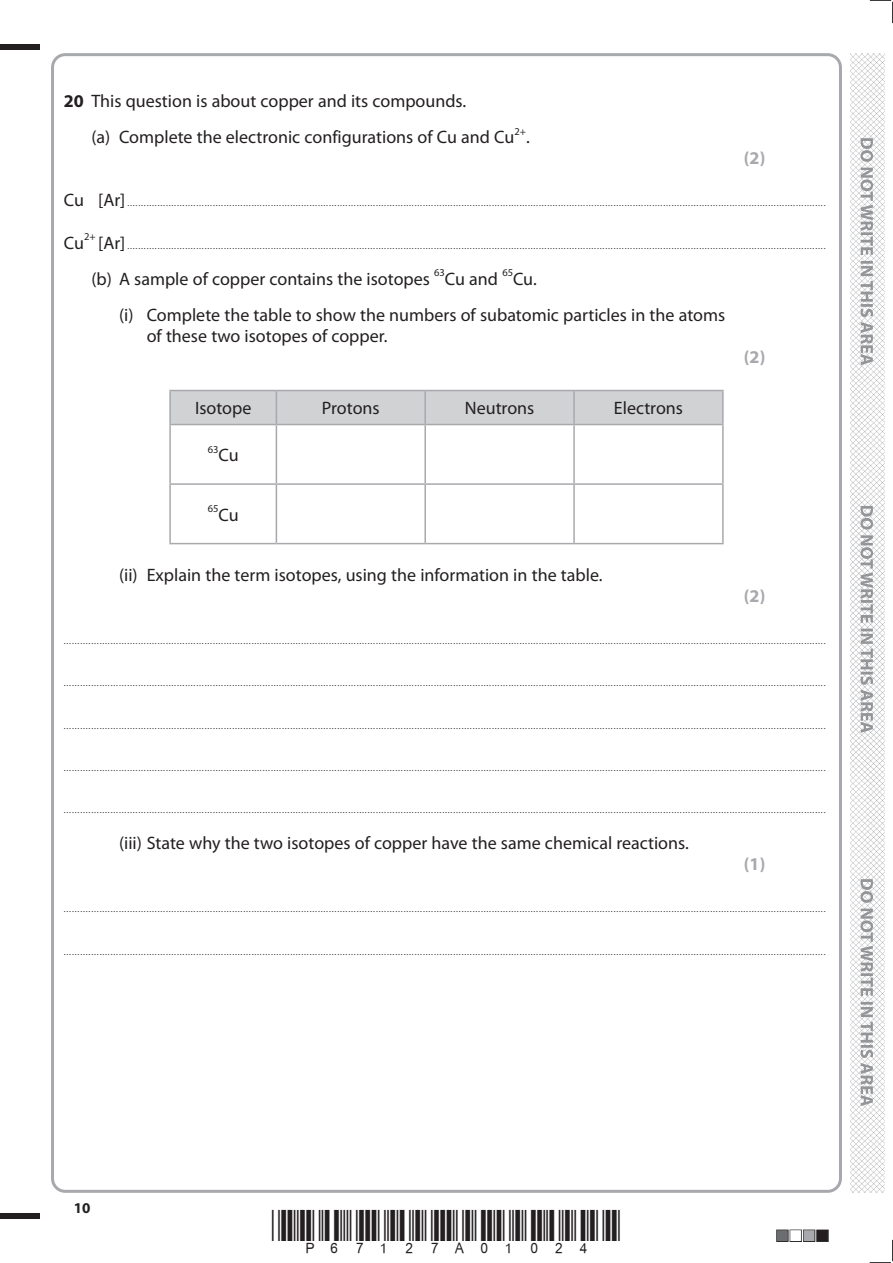
<style>
.page{position:relative;width:893px;height:1263px;background:#fff}
.page>*{position:absolute;margin:0;border:0;box-sizing:border-box;transform-origin:0 0}
.t1{font:18px/36px "Myriad Pro";color:#231f20}
.t2{font:700 18px "Myriad Pro";color:#a8a9ad}
.t3{font:700 15px "Myriad Pro";color:#231f20}
.t4{font:10.5px "Myriad Pro";color:#231f20}
.t5{font:9px "Myriad Pro";color:#231f20}
.s1{font-weight:700}
.s2{font-size:18px}
</style>
<div class="page">
<div style="left:0;top:44px;width:40px;height:5px;background:#231f20"></div>
<div style="left:0;top:1214px;width:40px;height:5px;background:#231f20"></div>
<svg style="left:870px;top:0;width:23px;height:23px"></svg>
<svg style="left:870px;top:1240px;width:23px;height:23px"></svg>
<img style="left:850px;top:53px;width:34px;height:1140px">
<svg style="left:860px;top:138px;width:13px;height:968px"></svg>
<div style="left:171px;top:391px;width:551px;height:33px;background:#d1d2d4"></div>
<hr style="left:169px;top:390px;width:107px;height:1px;background:#a8a9ad">
<hr style="left:169px;top:391px;width:2px;height:33px;background:#a8a9ad">
<hr style="left:276px;top:390px;width:149px;height:1px;background:#a8a9ad">
<hr style="left:276px;top:391px;width:1px;height:33px;background:#a8a9ad">
<hr style="left:425px;top:390px;width:149px;height:1px;background:#a8a9ad">
<hr style="left:424px;top:391px;width:2px;height:33px;background:#a8a9ad">
<hr style="left:574px;top:390px;width:150px;height:1px;background:#a8a9ad">
<hr style="left:573px;top:391px;width:2px;height:33px;background:#a8a9ad">
<hr style="left:722px;top:391px;width:2px;height:33px;background:#a8a9ad">
<hr style="left:169px;top:424px;width:107px;height:1px;background:#a8a9ad">
<hr style="left:169px;top:425px;width:2px;height:58px;background:#a8a9ad">
<hr style="left:276px;top:424px;width:149px;height:1px;background:#a8a9ad">
<hr style="left:276px;top:425px;width:1px;height:58px;background:#a8a9ad">
<hr style="left:425px;top:424px;width:149px;height:1px;background:#a8a9ad">
<hr style="left:424px;top:425px;width:2px;height:58px;background:#a8a9ad">
<hr style="left:574px;top:424px;width:150px;height:1px;background:#a8a9ad">
<hr style="left:573px;top:425px;width:2px;height:58px;background:#a8a9ad">
<hr style="left:722px;top:425px;width:2px;height:58px;background:#a8a9ad">
<hr style="left:169px;top:483px;width:107px;height:2px;background:#a8a9ad">
<hr style="left:169px;top:485px;width:2px;height:58px;background:#a8a9ad">
<hr style="left:276px;top:483px;width:149px;height:2px;background:#a8a9ad">
<hr style="left:276px;top:485px;width:1px;height:58px;background:#a8a9ad">
<hr style="left:425px;top:483px;width:149px;height:2px;background:#a8a9ad">
<hr style="left:424px;top:485px;width:2px;height:58px;background:#a8a9ad">
<hr style="left:574px;top:483px;width:150px;height:2px;background:#a8a9ad">
<hr style="left:573px;top:485px;width:2px;height:58px;background:#a8a9ad">
<hr style="left:722px;top:485px;width:2px;height:58px;background:#a8a9ad">
<hr style="left:169px;top:543px;width:107px;height:1px;background:#a8a9ad">
<hr style="left:276px;top:543px;width:149px;height:1px;background:#a8a9ad">
<hr style="left:425px;top:543px;width:149px;height:1px;background:#a8a9ad">
<hr style="left:574px;top:543px;width:150px;height:1px;background:#a8a9ad">
<h1 class="t1" style="left:91px;top:83px;width:440px;text-indent:-28px"><span class="s1">20</span> This question is about copper and its compounds.<br>(a) Complete the electronic configurations of Cu and Cu<sup>2+</sup>.</h1>
<h1 class="t2" style="left:744px;top:146px;width:23px">(2)</h1>
<p class="t5" style="left:64px;top:198px;width:763px"><span class="s2">Cu [Ar]</span>.............................................................................................................................................................................................................................................................</p>
<p class="t5" style="left:64px;top:240px;width:763px"><span class="s2">Cu</span><sup>2+</sup> <span class="s2">[Ar]</span>.............................................................................................................................................................................................................................................................</p>
<h1 class="t1" style="left:119px;top:260px;width:608px;text-indent:-28px">(b) A sample of copper contains the isotopes <sup>63</sup>Cu and <sup>65</sup>Cu.<br>(i) Complete the table to show the numbers of subatomic particles in the atoms</h1>
<h1 class="t1" style="left:147px;top:317px;width:242px">of these two isotopes of copper.</h1>
<h1 class="t2" style="left:744px;top:345px;width:23px">(2)</h1>
<h1 class="t1" style="left:195px;top:390px;width:58px">Isotope</h1>
<h1 class="t1" style="left:322px;top:390px;width:59px">Protons</h1>
<h1 class="t1" style="left:465px;top:390px;width:71px">Neutrons</h1>
<h1 class="t1" style="left:614px;top:390px;width:71px">Electrons</h1>
<p class="t4" style="left:208px;top:443px;width:32px">63<span class="s2">Cu</span></p>
<p class="t4" style="left:208px;top:502px;width:32px">65<span class="s2">Cu</span></p>
<h1 class="t1" style="left:119px;top:556px;width:485px">(ii) Explain the term isotopes, using the information in the table.</h1>
<h1 class="t2" style="left:744px;top:584px;width:23px">(2)</h1>
<p class="t5" style="left:64px;top:635px;width:763px">....................................................................................................................................................................................................................................................................................</p>
<p class="t5" style="left:64px;top:678px;width:763px">....................................................................................................................................................................................................................................................................................</p>
<p class="t5" style="left:64px;top:720px;width:763px">....................................................................................................................................................................................................................................................................................</p>
<p class="t5" style="left:64px;top:762px;width:763px">....................................................................................................................................................................................................................................................................................</p>
<p class="t5" style="left:64px;top:804px;width:763px">....................................................................................................................................................................................................................................................................................</p>
<h1 class="t1" style="left:119px;top:825px;width:571px">(iii) State why the two isotopes of copper have the same chemical reactions.</h1>
<h1 class="t2" style="left:744px;top:852px;width:23px">(1)</h1>
<p class="t5" style="left:64px;top:904px;width:763px">....................................................................................................................................................................................................................................................................................</p>
<p class="t5" style="left:64px;top:946px;width:763px">....................................................................................................................................................................................................................................................................................</p>
<h2 class="t3" style="left:74px;top:1198px;width:18px">10</h2>
</div>
